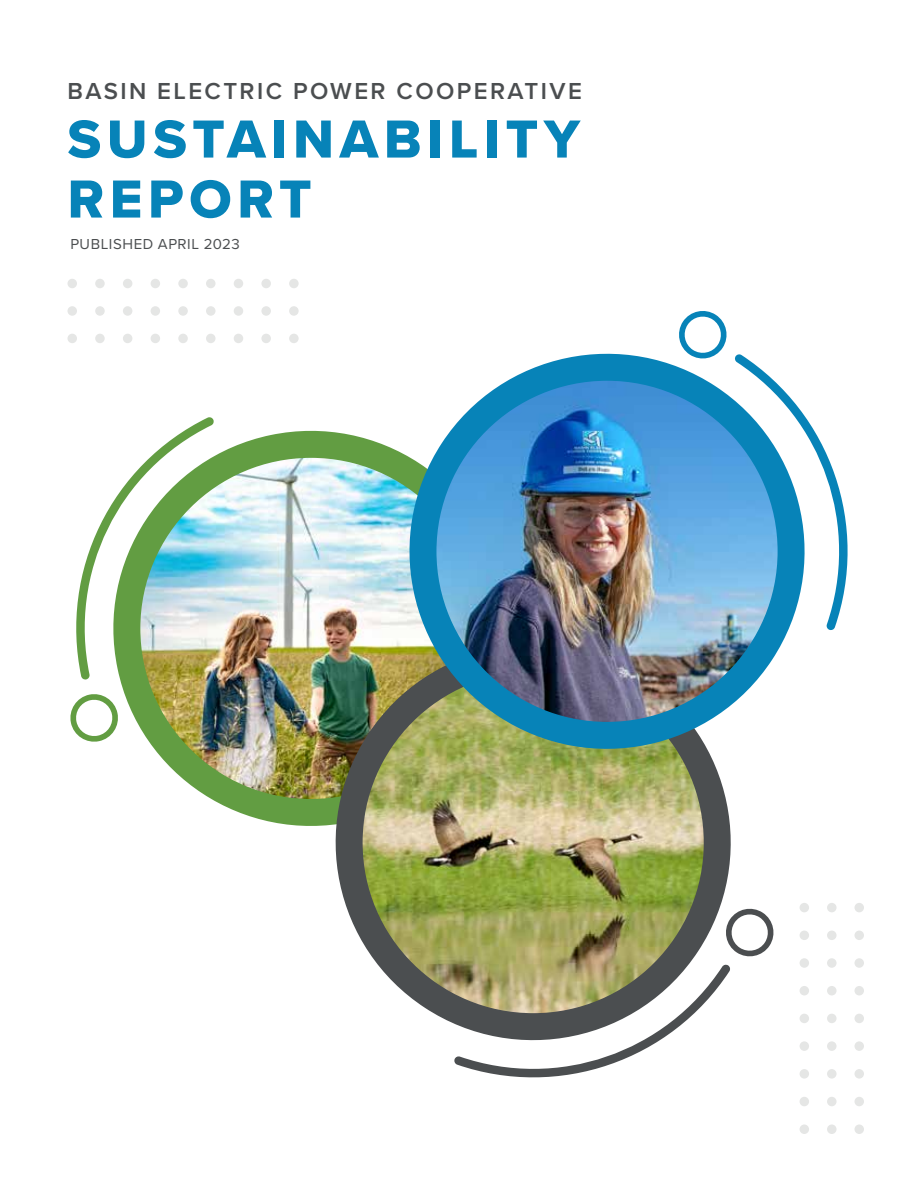
<style>
.page{position:relative;width:918px;height:1188px;background:#fff}
.page>*{position:absolute;margin:0;border:0;box-sizing:border-box;transform-origin:0 0}
.t1{font:55.5px/60px "Proxima Nova Extrabld";letter-spacing:.1em;color:#0783b8}
.t2{font:600 24px "Proxima Nova";letter-spacing:.1em;color:#4b4e50}
.t3{font:15px "Proxima Nova";letter-spacing:.035em;color:#4b4e50}
</style>
<div class="page">
<div style="left:206px;top:279px;width:10px;height:9px;background:#e5e6e5;border-radius:50%"></div>
<div style="left:206px;top:306px;width:10px;height:10px;background:#e5e6e5;border-radius:50%"></div>
<div style="left:206px;top:334px;width:10px;height:9px;background:#e5e6e5;border-radius:50%"></div>
<div style="left:234px;top:279px;width:9px;height:9px;background:#e5e6e5;border-radius:50%"></div>
<div style="left:234px;top:306px;width:9px;height:10px;background:#e5e6e5;border-radius:50%"></div>
<div style="left:234px;top:334px;width:9px;height:9px;background:#e5e6e5;border-radius:50%"></div>
<div style="left:261px;top:279px;width:10px;height:9px;background:#e5e6e5;border-radius:50%"></div>
<div style="left:261px;top:306px;width:10px;height:10px;background:#e5e6e5;border-radius:50%"></div>
<div style="left:261px;top:334px;width:10px;height:9px;background:#e5e6e5;border-radius:50%"></div>
<div style="left:289px;top:279px;width:10px;height:9px;background:#e5e6e5;border-radius:50%"></div>
<div style="left:289px;top:306px;width:10px;height:10px;background:#e5e6e5;border-radius:50%"></div>
<div style="left:289px;top:334px;width:10px;height:9px;background:#e5e6e5;border-radius:50%"></div>
<div style="left:68px;top:279px;width:9px;height:9px;background:#e5e6e5;border-radius:50%"></div>
<div style="left:68px;top:306px;width:9px;height:10px;background:#e5e6e5;border-radius:50%"></div>
<div style="left:68px;top:334px;width:9px;height:9px;background:#e5e6e5;border-radius:50%"></div>
<div style="left:95px;top:279px;width:10px;height:9px;background:#e5e6e5;border-radius:50%"></div>
<div style="left:95px;top:306px;width:10px;height:10px;background:#e5e6e5;border-radius:50%"></div>
<div style="left:95px;top:334px;width:10px;height:9px;background:#e5e6e5;border-radius:50%"></div>
<div style="left:123px;top:279px;width:9px;height:9px;background:#e5e6e5;border-radius:50%"></div>
<div style="left:123px;top:306px;width:9px;height:10px;background:#e5e6e5;border-radius:50%"></div>
<div style="left:123px;top:334px;width:9px;height:9px;background:#e5e6e5;border-radius:50%"></div>
<div style="left:151px;top:279px;width:9px;height:9px;background:#e5e6e5;border-radius:50%"></div>
<div style="left:151px;top:306px;width:9px;height:10px;background:#e5e6e5;border-radius:50%"></div>
<div style="left:151px;top:334px;width:9px;height:9px;background:#e5e6e5;border-radius:50%"></div>
<div style="left:178px;top:279px;width:10px;height:9px;background:#e5e6e5;border-radius:50%"></div>
<div style="left:178px;top:306px;width:10px;height:10px;background:#e5e6e5;border-radius:50%"></div>
<div style="left:178px;top:334px;width:10px;height:9px;background:#e5e6e5;border-radius:50%"></div>
<div style="left:800px;top:986px;width:9px;height:9px;background:#e5e6e5;border-radius:50%"></div>
<div style="left:827px;top:986px;width:10px;height:9px;background:#e5e6e5;border-radius:50%"></div>
<div style="left:855px;top:986px;width:9px;height:9px;background:#e5e6e5;border-radius:50%"></div>
<div style="left:800px;top:958px;width:9px;height:10px;background:#e5e6e5;border-radius:50%"></div>
<div style="left:827px;top:958px;width:10px;height:10px;background:#e5e6e5;border-radius:50%"></div>
<div style="left:855px;top:958px;width:9px;height:10px;background:#e5e6e5;border-radius:50%"></div>
<div style="left:800px;top:931px;width:9px;height:9px;background:#e5e6e5;border-radius:50%"></div>
<div style="left:827px;top:931px;width:10px;height:9px;background:#e5e6e5;border-radius:50%"></div>
<div style="left:855px;top:931px;width:9px;height:9px;background:#e5e6e5;border-radius:50%"></div>
<div style="left:800px;top:903px;width:9px;height:9px;background:#e5e6e5;border-radius:50%"></div>
<div style="left:827px;top:903px;width:10px;height:9px;background:#e5e6e5;border-radius:50%"></div>
<div style="left:855px;top:903px;width:9px;height:9px;background:#e5e6e5;border-radius:50%"></div>
<div style="left:800px;top:1125px;width:9px;height:9px;background:#e5e6e5;border-radius:50%"></div>
<div style="left:827px;top:1125px;width:10px;height:9px;background:#e5e6e5;border-radius:50%"></div>
<div style="left:855px;top:1125px;width:9px;height:9px;background:#e5e6e5;border-radius:50%"></div>
<div style="left:800px;top:1097px;width:9px;height:9px;background:#e5e6e5;border-radius:50%"></div>
<div style="left:827px;top:1097px;width:10px;height:9px;background:#e5e6e5;border-radius:50%"></div>
<div style="left:855px;top:1097px;width:9px;height:9px;background:#e5e6e5;border-radius:50%"></div>
<div style="left:800px;top:1069px;width:9px;height:10px;background:#e5e6e5;border-radius:50%"></div>
<div style="left:827px;top:1069px;width:10px;height:10px;background:#e5e6e5;border-radius:50%"></div>
<div style="left:855px;top:1069px;width:9px;height:10px;background:#e5e6e5;border-radius:50%"></div>
<div style="left:800px;top:1041px;width:9px;height:10px;background:#e5e6e5;border-radius:50%"></div>
<div style="left:827px;top:1041px;width:10px;height:10px;background:#e5e6e5;border-radius:50%"></div>
<div style="left:855px;top:1041px;width:9px;height:10px;background:#e5e6e5;border-radius:50%"></div>
<div style="left:800px;top:1014px;width:9px;height:9px;background:#e5e6e5;border-radius:50%"></div>
<div style="left:827px;top:1014px;width:10px;height:9px;background:#e5e6e5;border-radius:50%"></div>
<div style="left:855px;top:1014px;width:9px;height:9px;background:#e5e6e5;border-radius:50%"></div>
<svg style="left:120px;top:430px;width:262px;height:396px;fill:#629d42"></svg>
<img style="left:140px;top:458px;width:341px;height:341px;border-radius:171px">
<svg style="left:76px;top:417px;width:138px;height:263px"></svg>
<svg style="left:70px;top:694px;width:48px;height:48px"></svg>
<svg style="left:468px;top:910px;width:306px;height:168px"></svg>
<svg style="left:308px;top:618px;width:450px;height:450px"></svg>
<img style="left:363px;top:672px;width:341px;height:341px;border-radius:171px">
<svg style="left:382px;top:353px;width:406px;height:423px"></svg>
<svg style="left:676px;top:311px;width:172px;height:320px"></svg>
<img style="left:436px;top:381px;width:342px;height:341px;border-radius:171px">
<p class="t2" style="left:68px;top:73px;width:516px">BASIN ELECTRIC POWER COOPERATIVE</p>
<h1 class="t1" style="left:68px;top:108px;width:514px">SUSTAINABILITY<br>REPORT</h1>
<p class="t3" style="left:70px;top:233px;width:171px">PUBLISHED APRIL 2023</p>
</div>
